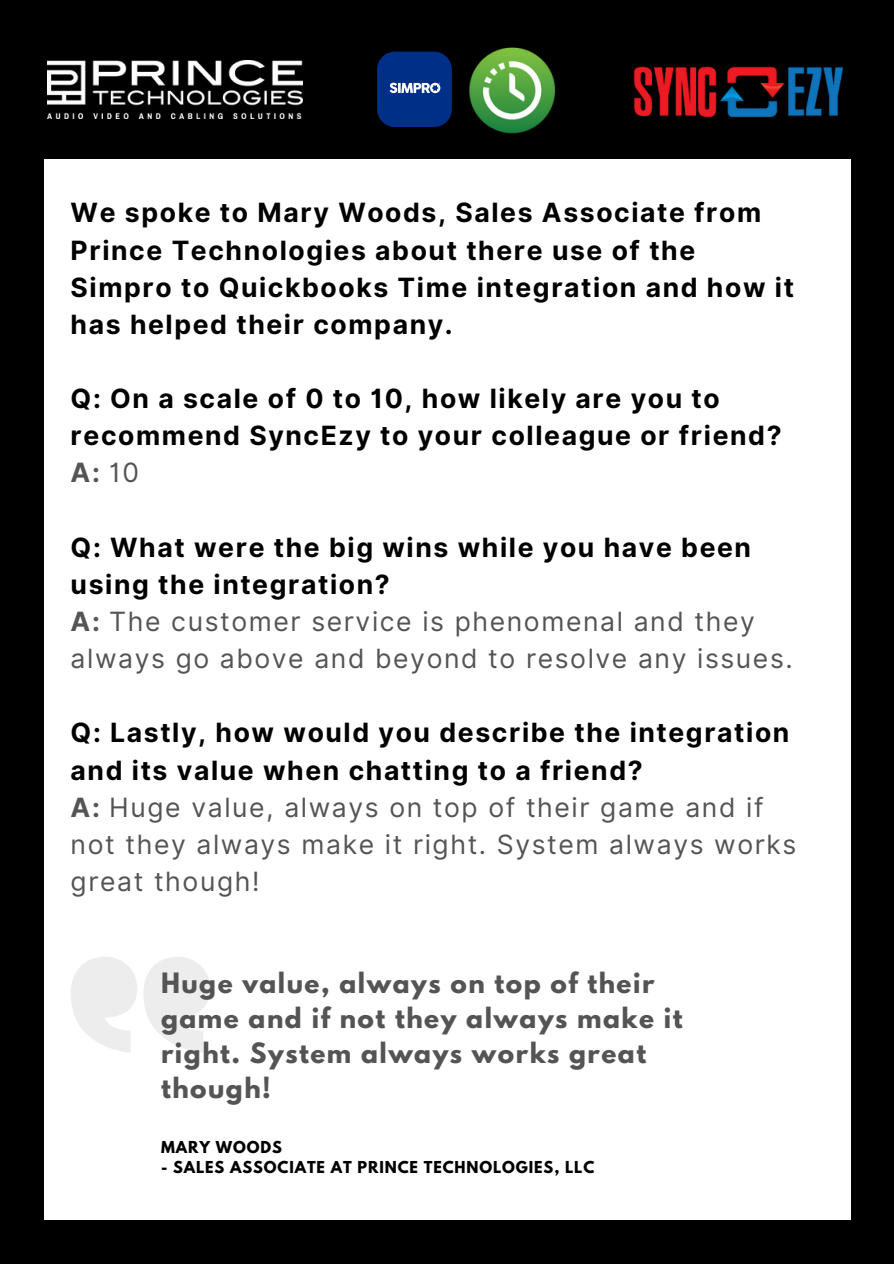
<style>
.page{position:relative;width:894px;height:1264px;background:#fff}
.page>*{position:absolute;margin:0;border:0;box-sizing:border-box;transform-origin:0 0}
.t1{font:26.55px/37.2px "Inter";letter-spacing:.06em;color:#545454}
.t2{font:700 26.55px/37.2px "Inter";letter-spacing:.06em;color:#000}
.t3{font:700 24.75px/34.8px "League Spartan";letter-spacing:.06em;color:#545454}
.t4{font:700 14.55px "League Spartan";letter-spacing:.06em;color:#000}
.s1{color:#545454}
.s2{font-weight:400;color:#545454}
.s3{font-weight:700;color:#000}
.s4{font-weight:700}
</style>
<div class="page">
<div style="left:0;top:0;width:893px;height:1263px;background:#000"></div>
<div style="left:44px;top:159px;width:806px;height:1060px;background:#fff"></div>
<svg style="left:71px;top:957px;width:139px;height:95px"></svg>
<img style="left:633px;top:66px;width:211px;height:52px">
<img style="left:469px;top:47px;width:87px;height:87px">
<div style="left:377px;top:52px;width:74px;height:75px;background:#002f88;border-radius:18px"></div>
<img style="left:389px;top:82px;width:52px;height:12px">
<img style="left:47px;top:60px;width:256px;height:59px">
<p class="t2" style="left:71px;top:194px;width:724px">We spoke to Mary Woods, Sales Associate from Prince Technologies about there use of the Simpro to Quickbooks Time integration and how it has helped their company.</p>
<p class="t2" style="left:71px;top:380px;width:712px">Q: On a scale of 0 to 10, how likely are you to recommend SyncEzy to your colleague or friend?<br><span class="s1">A:</span> <span class="s2">10</span></p>
<p class="t1" style="left:71px;top:528px;width:723px"><span class="s3">Q: What were the big wins while you have been using the integration?<br></span><span class="s4">A:</span> The customer service is phenomenal and they always go above and beyond to resolve any issues.</p>
<p class="t1" style="left:71px;top:714px;width:727px"><span class="s3">Q: Lastly, how would you describe the integration and its value when chatting to a friend?<br></span><span class="s4">A:</span> Huge value, always on top of their game and if not they always make it right. System always works great though!</p>
<p class="t3" style="left:161px;top:969px;width:523px">Huge value, always on top of their game and if not they always make it right. System always works great though!</p>
<h1 class="t4" style="left:161px;top:1139px;width:122px">MARY WOODS</h1>
<p class="t4" style="left:161px;top:1159px;width:434px">- SALES ASSOCIATE AT PRINCE TECHNOLOGIES, LLC</p>
</div>
